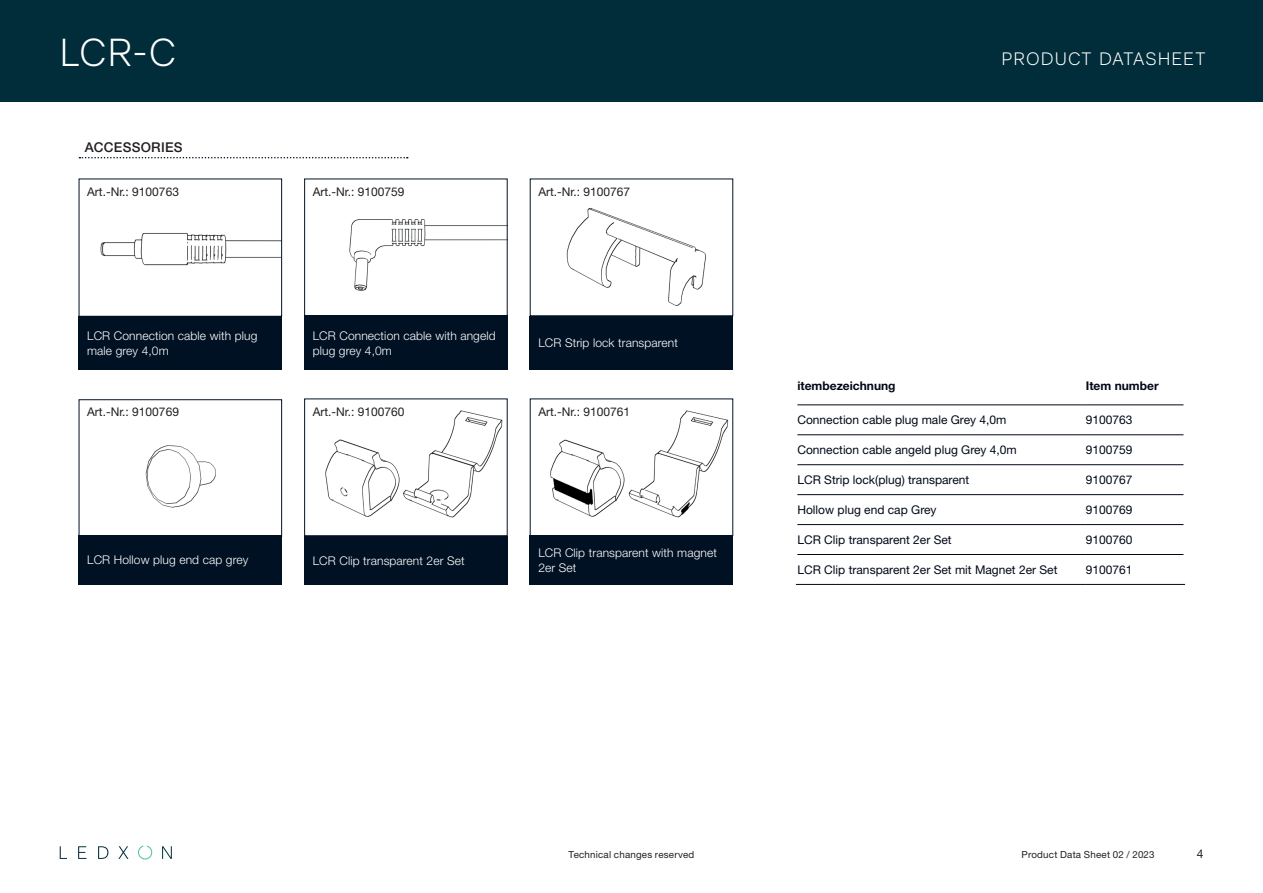
<style>
.page{position:relative;width:1263px;height:893px;background:#fff}
.page>*{position:absolute;margin:0;border:0;box-sizing:border-box;transform-origin:0 0}
.t1{font:300 39px "RM Neue";color:#fff}
.t2{font:300 18px "RM Neue";letter-spacing:.05em;color:#fff}
.t3{font:500 13.5px "Helvetica Neue LT Std";letter-spacing:.02em;color:#231f20}
.t4{font:12px "Helvetica Neue LT Std";color:#000817}
.t5{font:300 12px/15px "Helvetica Neue LT Std";letter-spacing:.01em;color:#fff}
.t6{font:12px "Helvetica Neue LT Std";color:#231f20}
.t7{font:700 12px "Helvetica Neue LT Std";color:#000817}
.t8{font:9.75px "Helvetica Neue LT Std";letter-spacing:.02em;color:#231f20}
</style>
<div class="page">
<div style="left:0;top:0;width:1263px;height:102px;background:#002d39"></div>
<svg style="left:60px;top:846px;width:7px;height:13px"></svg>
<svg style="left:78px;top:846px;width:8px;height:13px"></svg>
<svg style="left:98px;top:846px;width:10px;height:13px"></svg>
<svg style="left:118px;top:846px;width:10px;height:13px"></svg>
<svg style="left:162px;top:846px;width:10px;height:13px"></svg>
<svg style="left:138px;top:845px;width:14px;height:14px"></svg>
<svg style="left:79px;top:157px;width:329px;height:1px"></svg>
<img style="left:550px;top:410px;width:179px;height:108px">
<div style="left:530px;top:535px;width:203px;height:50px;background:#001123"></div>
<img style="left:145px;top:445px;width:71px;height:63px">
<div style="left:79px;top:399px;width:203px;height:138px;border:1px solid #001123"></div>
<div style="left:79px;top:535px;width:203px;height:50px;background:#001123"></div>
<img style="left:325px;top:410px;width:178px;height:108px">
<div style="left:304px;top:399px;width:204px;height:137px;border:1px solid #001123"></div>
<div style="left:304px;top:536px;width:204px;height:49px;background:#001123"></div>
<img style="left:349px;top:219px;width:157px;height:72px">
<div style="left:304px;top:315px;width:204px;height:55px;background:#001123"></div>
<img style="left:100px;top:233px;width:180px;height:33px">
<div style="left:79px;top:179px;width:203px;height:138px;border:1px solid #001123"></div>
<div style="left:79px;top:317px;width:203px;height:53px;background:#001123"></div>
<img style="left:566px;top:207px;width:140px;height:99px">
<div style="left:530px;top:316px;width:203px;height:54px;background:#001123"></div>
<hr style="left:797px;top:405px;width:288px;height:1px;background:#000817">
<hr style="left:1085px;top:405px;width:98px;height:1px;background:#000817">
<hr style="left:797px;top:434px;width:288px;height:1px;background:#000817">
<hr style="left:1085px;top:434px;width:98px;height:1px;background:#000817">
<hr style="left:797px;top:464px;width:288px;height:1px;background:#000817">
<hr style="left:1085px;top:464px;width:98px;height:1px;background:#000817">
<hr style="left:797px;top:494px;width:288px;height:1px;background:#000817">
<hr style="left:1085px;top:494px;width:98px;height:1px;background:#000817">
<hr style="left:797px;top:524px;width:288px;height:1px;background:#000817">
<hr style="left:1085px;top:524px;width:98px;height:1px;background:#000817">
<hr style="left:797px;top:554px;width:288px;height:1px;background:#000817">
<hr style="left:1085px;top:554px;width:98px;height:1px;background:#000817">
<hr style="left:796px;top:584px;width:289px;height:1px;background:#000817">
<hr style="left:1085px;top:584px;width:100px;height:1px;background:#000817">
<h1 class="t1" style="left:60px;top:29px;width:119px">LCR-C</h1>
<p class="t3" style="left:85px;top:139px;width:99px">ACCESSORIES</p>
<p class="t6" style="left:87px;top:184px;width:93px">Art.-Nr.: 9100763</p>
<p class="t6" style="left:313px;top:184px;width:93px">Art.-Nr.: 9100759</p>
<p class="t6" style="left:538px;top:184px;width:93px">Art.-Nr.: 9100767</p>
<p class="t5" style="left:87px;top:328px;width:172px">LCR Connection cable with plug male grey 4,0m</p>
<p class="t5" style="left:313px;top:327px;width:184px">LCR Connection cable with angeld plug grey 4,0m</p>
<p class="t6" style="left:87px;top:405px;width:93px">Art.-Nr.: 9100769</p>
<p class="t6" style="left:313px;top:404px;width:93px">Art.-Nr.: 9100760</p>
<p class="t5" style="left:538px;top:335px;width:141px">LCR Strip lock transparent</p>
<p class="t6" style="left:538px;top:404px;width:93px">Art.-Nr.: 9100761</p>
<p class="t5" style="left:87px;top:552px;width:163px">LCR Hollow plug end cap grey</p>
<p class="t5" style="left:313px;top:553px;width:153px">LCR Clip transparent 2er Set</p>
<p class="t5" style="left:538px;top:545px;width:180px">LCR Clip transparent with magnet<br>2er Set</p>
<h2 class="t2" style="left:1002px;top:48px;width:205px">PRODUCT DATASHEET</h2>
<p class="t7" style="left:797px;top:378px;width:100px">itembezeichnung</p>
<p class="t7" style="left:1086px;top:378px;width:74px">Item number</p>
<p class="t4" style="left:797px;top:413px;width:210px">Connection cable plug male Grey 4,0m</p>
<p class="t4" style="left:1086px;top:413px;width:48px">9100763</p>
<p class="t4" style="left:797px;top:443px;width:221px">Connection cable angeld plug Grey 4,0m</p>
<p class="t4" style="left:1086px;top:443px;width:48px">9100759</p>
<p class="t4" style="left:797px;top:473px;width:173px">LCR Strip lock(plug) transparent</p>
<p class="t4" style="left:1086px;top:473px;width:48px">9100767</p>
<p class="t4" style="left:797px;top:502px;width:141px">Hollow plug end cap Grey</p>
<p class="t4" style="left:1086px;top:502px;width:48px">9100769</p>
<p class="t4" style="left:797px;top:532px;width:156px">LCR Clip transparent 2er Set</p>
<p class="t4" style="left:1086px;top:532px;width:48px">9100760</p>
<p class="t4" style="left:797px;top:562px;width:262px">LCR Clip transparent 2er Set mit Magnet 2er Set</p>
<p class="t4" style="left:1086px;top:562px;width:48px">9100761</p>
<p class="t8" style="left:569px;top:848px;width:127px">Technical changes reserved</p>
<p class="t8" style="left:1022px;top:848px;width:134px">Product Data Sheet 02 / 2023</p>
<p class="t6" style="left:1197px;top:846px;width:8px">4</p>
</div>
